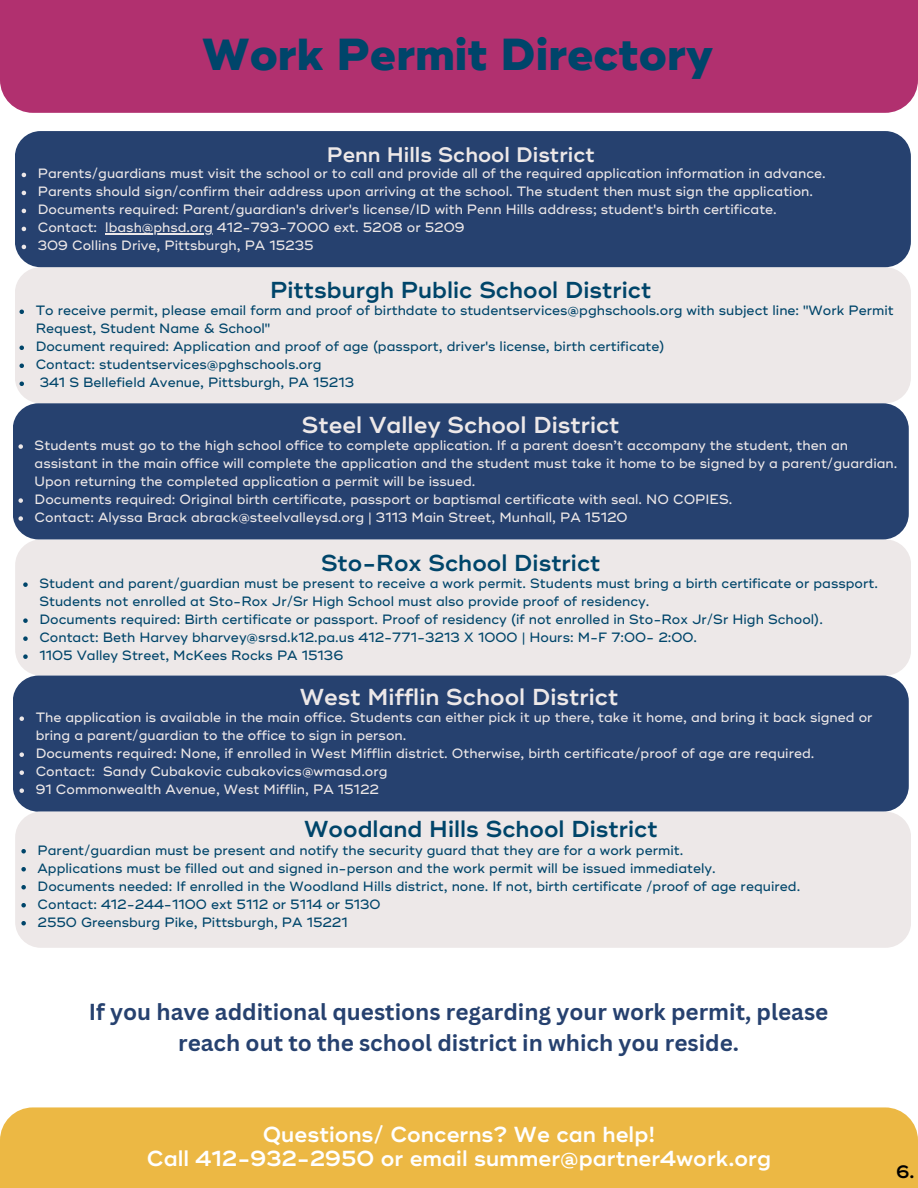
<style>
.page{position:relative;width:918px;height:1188px;background:#fff}
.page>*{position:absolute;margin:0;border:0;box-sizing:border-box;transform-origin:0 0}
.t1{font:800 44.85px "Ridley Grotesk";color:#00456a}
.t2{font:600 23.1px "Ridley Grotesk";color:#00456a}
.t3{font:600 23.1px "Ridley Grotesk";color:#ede8e8}
.t4{font:700 22.5px/31.5px "Canva Sans";color:#26416f;text-align:center}
.t5{font:600 21.75px/23.7px "Ridley Grotesk";color:#fff;text-align:center}
.t6{font:600 21px "Ridley Grotesk";color:#ede8e8}
.t7{font:600 18px "Ridley Grotesk";color:#000}
.t8{font:500 13.5px/18px "Ridley Grotesk";color:#ede8e8}
.t9{font:500 13.5px/18px "Ridley Grotesk";color:#00456a}
</style>
<div class="page">
<div style="left:0;top:0;width:918px;height:113px;background:#b1306f"></div>
<div style="left:0;top:1107px;width:918px;height:81px;background:#ecb844"></div>
<div style="left:15px;top:267px;width:896px;height:136px;background:#ede8e8;border-radius:26px"></div>
<div style="left:15px;top:131px;width:896px;height:136px;background:#26416f;border-radius:26px"></div>
<svg style="left:22px;top:173px;width:4px;height:4px"></svg>
<svg style="left:22px;top:191px;width:4px;height:4px"></svg>
<svg style="left:22px;top:209px;width:4px;height:4px"></svg>
<svg style="left:22px;top:227px;width:4px;height:4px"></svg>
<hr style="left:109px;top:233px;width:104px;height:2px;background:#ede8e8">
<svg style="left:22px;top:245px;width:4px;height:4px"></svg>
<svg style="left:20px;top:310px;width:4px;height:4px"></svg>
<svg style="left:20px;top:346px;width:4px;height:4px"></svg>
<svg style="left:20px;top:364px;width:4px;height:4px"></svg>
<svg style="left:20px;top:382px;width:4px;height:4px"></svg>
<div style="left:15px;top:539px;width:896px;height:137px;background:#ede8e8;border-radius:26px"></div>
<div style="left:13px;top:403px;width:896px;height:136px;background:#26416f;border-radius:26px"></div>
<svg style="left:18px;top:444px;width:5px;height:5px"></svg>
<svg style="left:18px;top:498px;width:5px;height:5px"></svg>
<svg style="left:18px;top:516px;width:5px;height:5px"></svg>
<svg style="left:23px;top:582px;width:5px;height:5px"></svg>
<svg style="left:23px;top:618px;width:5px;height:5px"></svg>
<svg style="left:23px;top:636px;width:5px;height:5px"></svg>
<svg style="left:23px;top:654px;width:5px;height:5px"></svg>
<div style="left:13px;top:676px;width:896px;height:136px;background:#26416f;border-radius:26px"></div>
<svg style="left:20px;top:716px;width:4px;height:5px"></svg>
<svg style="left:20px;top:752px;width:4px;height:5px"></svg>
<svg style="left:20px;top:770px;width:4px;height:5px"></svg>
<svg style="left:20px;top:788px;width:4px;height:5px"></svg>
<div style="left:15px;top:812px;width:896px;height:136px;background:#ede8e8;border-radius:26px"></div>
<svg style="left:21px;top:849px;width:5px;height:5px"></svg>
<svg style="left:21px;top:867px;width:5px;height:5px"></svg>
<svg style="left:21px;top:885px;width:5px;height:5px"></svg>
<svg style="left:21px;top:903px;width:5px;height:5px"></svg>
<svg style="left:21px;top:921px;width:5px;height:5px"></svg>
<h1 class="t1" style="left:202px;top:27px;width:512px">Work Permit Directory</h1>
<h3 class="t6" style="left:327px;top:142px;width:269px">Penn Hills School District</h3>
<p class="t8" style="left:38px;top:165px;width:789px">Parents/guardians must visit the school or to call and provide all of the required application information in advance.<br>Parents should sign/confirm their address upon arriving at the school. The student then must sign the application.<br>Documents required: Parent/guardian's driver's license/ID with Penn Hills address; student's birth certificate.<br>Contact: lbash@phsd.org 412-793-7000 ext. 5208 or 5209<br>309 Collins Drive, Pittsburgh, PA 15235</p>
<h2 class="t2" style="left:270px;top:276px;width:383px">Pittsburgh Public School District</h2>
<p class="t9" style="left:36px;top:302px;width:860px">To receive permit, please email form and proof of birthdate to studentservices@pghschools.org with subject line: "Work Permit</p>
<p class="t9" style="left:36px;top:320px;width:236px">Request, Student Name &amp; School"</p>
<p class="t9" style="left:36px;top:338px;width:631px">Document required: Application and proof of age (passport, driver's license, birth certificate)</p>
<p class="t9" style="left:36px;top:356px;width:287px">Contact: studentservices@pghschools.org</p>
<p class="t9" style="left:40px;top:374px;width:316px">341 S Bellefield Avenue, Pittsburgh, PA 15213</p>
<h2 class="t3" style="left:302px;top:411px;width:319px">Steel Valley School District</h2>
<p class="t8" style="left:35px;top:437px;width:864px">Students must go to the high school office to complete application. If a parent doesn’t accompany the student, then an assistant in the main office will complete the application and the student must take it home to be signed by a parent/guardian.<br>Upon returning the completed application a permit will be issued.<br>Documents required: Original birth certificate, passport or baptismal certificate with seal. NO COPIES.<br>Contact: Alyssa Brack abrack@steelvalleysd.org | 3113 Main Street, Munhall, PA 15120</p>
<h2 class="t2" style="left:321px;top:549px;width:281px">Sto-Rox School District</h2>
<p class="t9" style="left:39px;top:575px;width:840px">Student and parent/guardian must be present to receive a work permit. Students must bring a birth certificate or passport.<br>Students not enrolled at Sto-Rox Jr/Sr High School must also provide proof of residency.<br>Documents required: Birth certificate or passport. Proof of residency (if not enrolled in Sto-Rox Jr/Sr High School).<br>Contact: Beth Harvey bharvey@srsd.k12.pa.us 412-771-3213 X 1000 | Hours: M-F 7:00- 2:00.<br>1105 Valley Street, McKees Rocks PA 15136</p>
<h2 class="t3" style="left:300px;top:683px;width:320px">West Mifflin School District</h2>
<p class="t8" style="left:36px;top:709px;width:838px">The application is available in the main office. Students can either pick it up there, take it home, and bring it back signed or bring a parent/guardian to the office to sign in person.<br>Documents required: None, if enrolled in West Mifflin district. Otherwise, birth certificate/proof of age are required.<br>Contact: Sandy Cubakovic cubakovics@wmasd.org<br>91 Commonwealth Avenue, West Mifflin, PA 15122</p>
<h2 class="t2" style="left:304px;top:816px;width:355px">Woodland Hills School District</h2>
<p class="t9" style="left:38px;top:841px;width:764px">Parent/guardian must be present and notify the security guard that they are for a work permit.<br>Applications must be filled out and signed in-person and the work permit will be issued immediately.<br>Documents needed: If enrolled in the Woodland Hills district, none. If not, birth certificate /proof of age required.<br>Contact: 412-244-1100 ext 5112 or 5114 or 5130<br>2550 Greensburg Pike, Pittsburgh, PA 15221</p>
<h3 class="t4" style="left:89px;top:995px;width:741px">If you have additional questions regarding your work permit, please reach out to the school district in which you reside.</h3>
<h3 class="t5" style="left:147px;top:1124px;width:626px">Questions/ Concerns? We can help!<br>Call 412-932-2950 or email summer@partner4work.org</h3>
<h3 class="t7" style="left:896px;top:1161px;width:20px">6.</h3>
</div>
